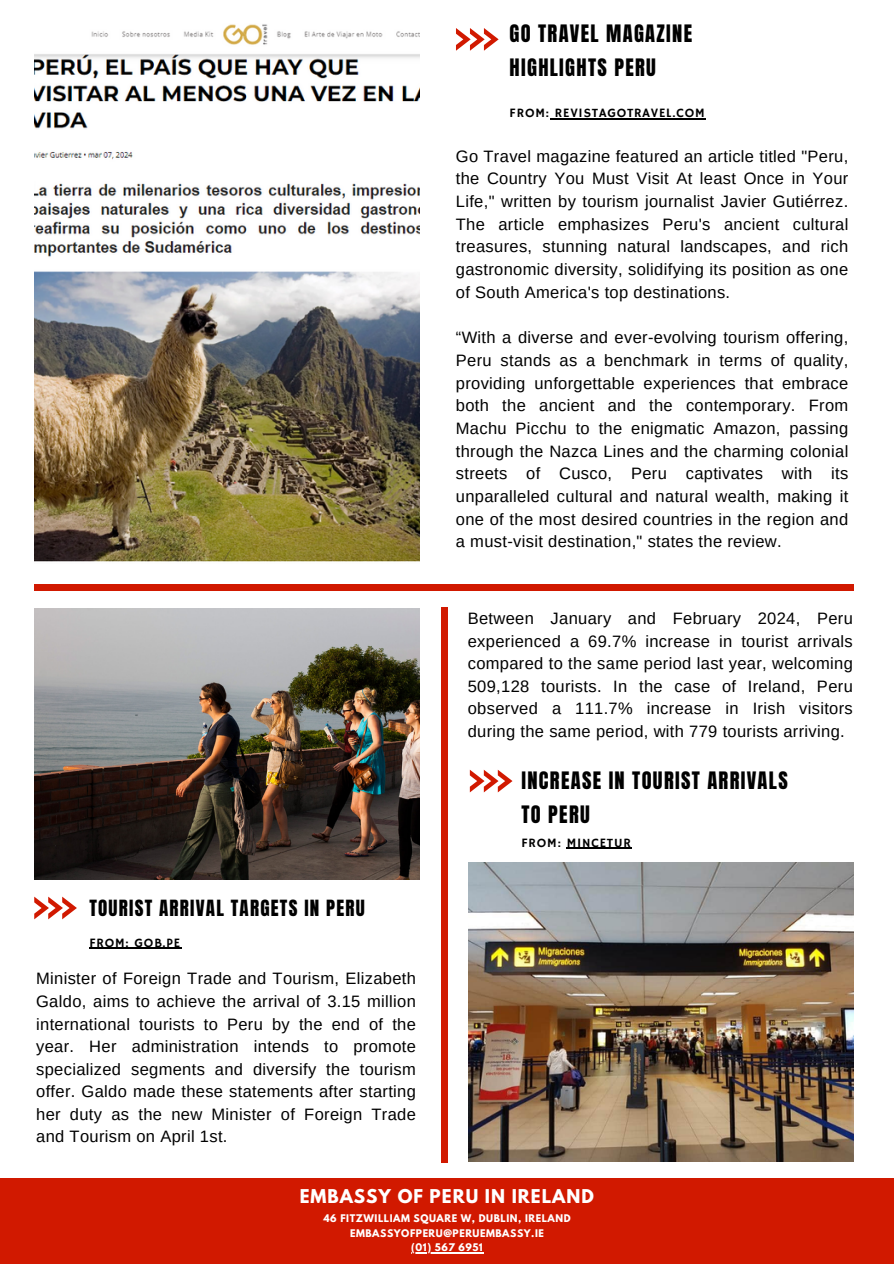
<style>
.page{position:relative;width:894px;height:1264px;background:#fff}
.page>*{position:absolute;margin:0;border:0;box-sizing:border-box;transform-origin:0 0}
.t1{font:20.4px/33.9px "Anton";letter-spacing:.065em;color:#000}
.t2{font:19.05px "Anton";letter-spacing:.065em;color:#000}
.t3{font:700 16.8px "League Spartan";letter-spacing:.06em;color:#fff}
.t4{font:16.5px/22.6px "Arimo";letter-spacing:.02em;color:#000;text-align:justify}
.t5{font:12.75px "Hammersmith One";letter-spacing:.065em;color:#000}
.t6{font:700 9.3px/14.7px "League Spartan";letter-spacing:.06em;color:#fff;text-align:center}
</style>
<div class="page">
<div style="left:0;top:1178px;width:893px;height:85px;background:#d11900"></div>
<hr style="left:411px;top:1252px;width:72px;height:1px;background:#fff">
<img style="left:34px;top:24px;width:385px;height:538px">
<div style="left:34px;top:584px;width:819px;height:6px;background:#d11900"></div>
<img style="left:34px;top:609px;width:385px;height:270px">
<svg style="left:34px;top:896px;width:43px;height:23px"></svg>
<div style="left:441px;top:607px;width:6px;height:555px;background:#d11900"></div>
<img style="left:468px;top:862px;width:385px;height:299px">
<svg style="left:469px;top:770px;width:43px;height:22px"></svg>
<svg style="left:456px;top:28px;width:42px;height:22px"></svg>
<hr style="left:89px;top:947px;width:55px;height:1px;background:#000">
<hr style="left:144px;top:947px;width:37px;height:1px;background:#000">
<hr style="left:566px;top:847px;width:65px;height:1px;background:#000">
<hr style="left:549px;top:118px;width:156px;height:1px;background:#000">
<p class="t1" style="left:509px;top:17px;width:184px">GO TRAVEL MAGAZINE<br>HIGHLIGHTS PERU</p>
<p class="t5" style="left:509px;top:106px;width:196px">FROM: REVISTAGOTRAVEL.COM</p>
<p class="t4" style="left:455px;top:145px;width:394px">Go Travel magazine featured an article titled "Peru, the Country You Must Visit At least Once in Your Life," written by tourism journalist Javier Gutiérrez.<br>The article emphasizes Peru's ancient cultural treasures, stunning natural landscapes, and rich gastronomic diversity, solidifying its position as one of South America's top destinations.</p>
<p class="t4" style="left:455px;top:326px;width:394px">“With a diverse and ever-evolving tourism offering, Peru stands as a benchmark in terms of quality, providing unforgettable experiences that embrace both the ancient and the contemporary. From Machu Picchu to the enigmatic Amazon, passing through the Nazca Lines and the charming colonial streets of Cusco, Peru captivates with its unparalleled cultural and natural wealth, making it one of the most desired countries in the region and a must-visit destination," states the review.</p>
<p class="t4" style="left:467px;top:607px;width:386px">Between January and February 2024, Peru experienced a 69.7% increase in tourist arrivals compared to the same period last year, welcoming 509,128 tourists. In the case of Ireland, Peru observed a 111.7% increase in Irish visitors during the same period, with 779 tourists arriving.</p>
<p class="t2" style="left:89px;top:894px;width:277px">TOURIST ARRIVAL TARGETS IN PERU</p>
<p class="t5" style="left:89px;top:935px;width:92px">FROM: GOB.PE</p>
<p class="t4" style="left:36px;top:967px;width:381px">Minister of Foreign Trade and Tourism, Elizabeth Galdo, aims to achieve the arrival of 3.15 million international tourists to Peru by the end of the year. Her administration intends to promote specialized segments and diversify the tourism offer. Galdo made these statements after starting her duty as the new Minister of Foreign Trade and Tourism on April 1st.</p>
<p class="t1" style="left:521px;top:763px;width:268px">INCREASE IN TOURIST ARRIVALS<br>TO PERU</p>
<p class="t5" style="left:521px;top:835px;width:111px">FROM: MINCETUR</p>
<p class="t3" style="left:300px;top:1187px;width:295px">EMBASSY OF PERU IN IRELAND</p>
<p class="t6" style="left:323px;top:1211px;width:248px">46 FITZWILLIAM SQUARE W, DUBLIN, IRELAND<br>EMBASSYOFPERU@PERUEMBASSY.IE<br>(01) 567 6951</p>
</div>
